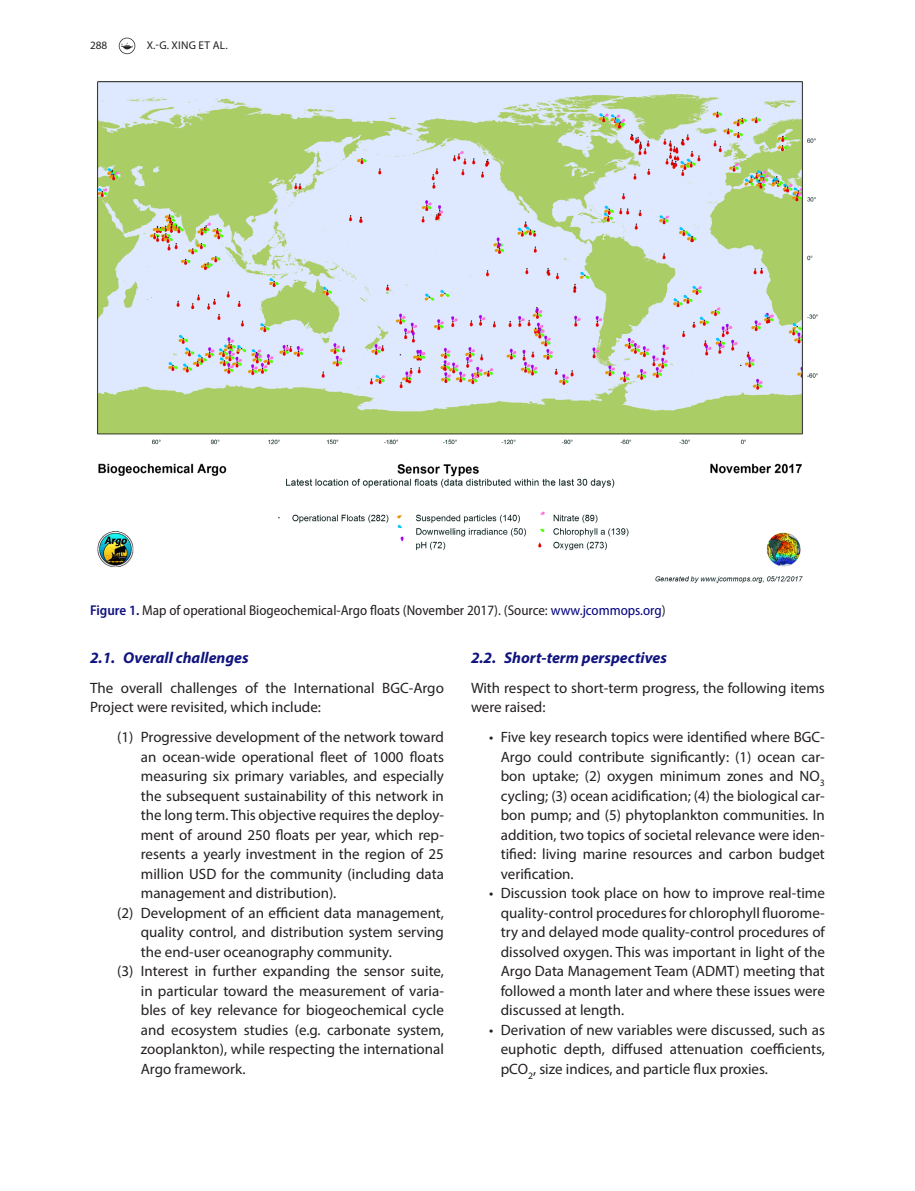
<style>
.page{position:relative;width:915px;height:1191px;background:#fff}
.page>*{position:absolute;margin:0;border:0;box-sizing:border-box;transform-origin:0 0}
.t1{font:italic 700 15.75px "Myriad Pro";color:#10147e}
.t2{font:15px/19.5px "Myriad Pro";color:#231f20;text-align:justify}
.t3{font:semi-condensed 14.25px "Myriad Pro";color:#231f20}
.t4{font:11.25px "Myriad Pro";letter-spacing:.02em;color:#231f20}
.s1{font-weight:600;color:#10147e}
.s2{color:#000080}
</style>
<div class="page">
<svg style="left:119px;top:38px;width:16px;height:16px"></svg>
<img style="left:97px;top:81px;width:721px;height:502px">
<p class="t4" style="left:90px;top:39px;width:19px">288</p>
<p class="t4" style="left:147px;top:39px;width:82px">X.-G. XING ET AL.</p>
<p class="t3" style="left:90px;top:602px;width:577px"><span class="s1">Figure 1.</span> Map of operational Biogeochemical-Argo floats (November 2017). (Source: <span class="s2">www.jcommops.org</span>)</p>
<p class="t1" style="left:90px;top:648px;width:160px">2.1. Overall challenges</p>
<p class="t2" style="left:90px;top:677px;width:355px">The overall challenges of the International BGC-Argo<br>Project were revisited, which include:</p>
<p class="t2" style="left:117px;top:727px;width:328px">(1) Progressive development of the network toward</p>
<p class="t2" style="left:141px;top:746px;width:304px">an ocean-wide operational fleet of 1000 floats</p>
<p class="t2" style="left:141px;top:766px;width:304px">measuring six primary variables, and especially</p>
<p class="t2" style="left:141px;top:785px;width:304px">the subsequent sustainability of this network in</p>
<p class="t2" style="left:141px;top:805px;width:304px">the long term. This objective requires the deploy-</p>
<p class="t2" style="left:141px;top:824px;width:304px">ment of around 250 floats per year, which rep-</p>
<p class="t2" style="left:141px;top:844px;width:304px">resents a yearly investment in the region of 25</p>
<p class="t2" style="left:141px;top:863px;width:304px">million USD for the community (including data</p>
<p class="t2" style="left:141px;top:883px;width:197px">management and distribution).</p>
<p class="t2" style="left:117px;top:902px;width:328px">(2) Development of an efficient data management,</p>
<p class="t2" style="left:141px;top:922px;width:304px">quality control, and distribution system serving</p>
<p class="t2" style="left:141px;top:941px;width:252px">the end-user oceanography community.</p>
<p class="t2" style="left:117px;top:961px;width:328px">(3) Interest in further expanding the sensor suite,</p>
<p class="t2" style="left:141px;top:980px;width:304px">in particular toward the measurement of varia-</p>
<p class="t2" style="left:141px;top:1000px;width:304px">bles of key relevance for biogeochemical cycle</p>
<p class="t2" style="left:141px;top:1019px;width:304px">and ecosystem studies (e.g. carbonate system,</p>
<p class="t2" style="left:141px;top:1039px;width:304px">zooplankton), while respecting the international</p>
<p class="t2" style="left:141px;top:1058px;width:106px">Argo framework.</p>
<p class="t1" style="left:471px;top:648px;width:197px">2.2. Short-term perspectives</p>
<p class="t2" style="left:471px;top:677px;width:355px">With respect to short-term progress, the following items were raised:</p>
<p class="t2" style="left:500px;top:727px;width:325px;text-indent:-12px">• Five key research topics were identified where BGC-Argo could contribute significantly: (1) ocean car&shy;bon uptake; (2) oxygen minimum zones and NO<sub>3 </sub>cycling; (3) ocean acidification; (4) the biological car&shy;bon pump; and (5) phytoplankton communities. In addition, two topics of societal relevance were iden&shy;tified: living marine resources and carbon budget verification.</p>
<p class="t2" style="left:500px;top:883px;width:325px;text-indent:-12px">• Discussion took place on how to improve real-time quality-control procedures for chlorophyll fluorome&shy;try and delayed mode quality-control procedures of dissolved oxygen. This was important in light of the Argo Data Management Team (ADMT) meeting that followed a month later and where these issues were discussed at length.</p>
<p class="t2" style="left:500px;top:1019px;width:325px;text-indent:-12px">• Derivation of new variables were discussed, such as euphotic depth, diffused attenuation coefficients, pCO<sub>2</sub>, size indices, and particle flux proxies.</p>
</div>
